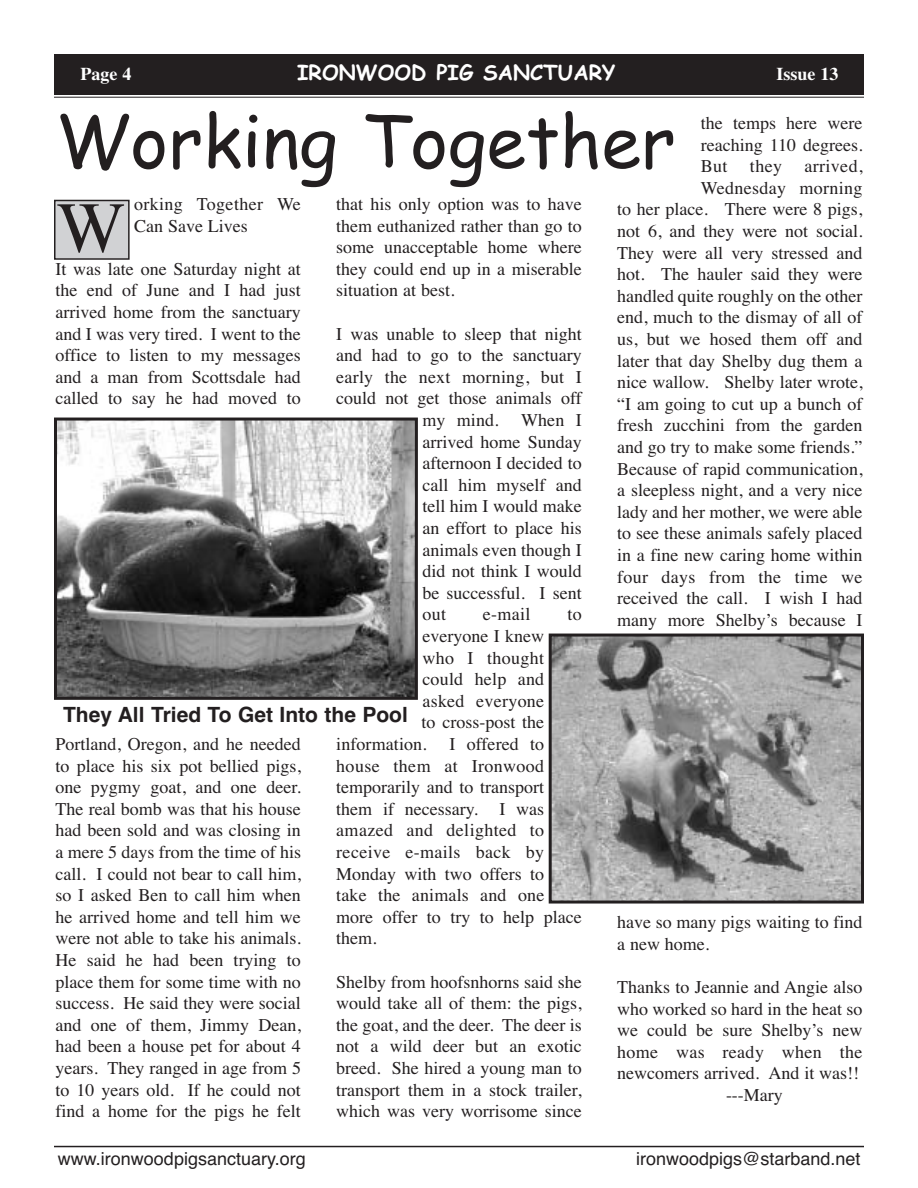
<style>
.page{position:relative;width:918px;height:1188px;background:#fff}
.page>*{position:absolute;margin:0;border:0;box-sizing:border-box;transform-origin:0 0}
.t1{font:72px "Comic Sans MS";color:#231f20}
.t2{font:72px "Times";color:#231f20}
.t3{font:700 21px "Helvetica";color:#231f20}
.t4{font:700 21px "Comic Sans MS";color:#fff}
.t5{font:18px/21.6px "Times";color:#231f20;text-align:justify}
.t6{font:18px "Helvetica";color:#231f20}
.t7{font:18px "Times";letter-spacing:.02em;color:#231f20}
.t8{font:700 18px "Times";color:#fff}
</style>
<div class="page">
<div style="left:54px;top:54px;width:810px;height:40px;background:#231f20"></div>
<hr style="left:54px;top:97px;width:810px;height:1px;background:#231f20">
<hr style="left:54px;top:1146px;width:810px;height:1px;background:#231f20">
<div style="left:56px;top:201px;width:72px;height:57px;background:#d1d2d4"></div>
<div style="left:54px;top:200px;width:76px;height:60px;border:2px solid #231f20"></div>
<img style="left:58px;top:422px;width:356px;height:274px">
<div style="left:54px;top:418px;width:364px;height:282px;border:3px solid #231f20"></div>
<img style="left:553px;top:638px;width:307px;height:262px">
<div style="left:549px;top:634px;width:315px;height:270px;border:3px solid #231f20"></div>
<p class="t8" style="left:80px;top:63px;width:52px">Page 4</p>
<p class="t4" style="left:297px;top:60px;width:320px">IRONWOOD PIG SANCTUARY</p>
<p class="t8" style="left:777px;top:63px;width:63px">Issue 13</p>
<h1 class="t1" style="left:56px;top:100px;width:621px">Working Together</h1>
<p class="t5" style="left:617px;top:112px;width:247px;text-align:right">the temps here were<br>reaching 110 degrees.<br>But they arrived,<br>Wednesday morning<br>to her place. There were 8 pigs, not 6, and they were not social.<br>They were all very stressed and hot. The hauler said they were handled quite roughly on the other end, much to the dismay of all of us, but we hosed them off and later that day Shelby dug them a nice wallow. Shelby later wrote, “I am going to cut up a bunch of fresh zucchini from the garden and go try to make some friends.”<br>Because of rapid communication, a sleepless night, and a very nice lady and her mother, we were able to see these animals safely placed in a fine new caring home within four days from the time we received the call. I wish I had many more Shelby’s because I</p>
<p class="t5" style="left:336px;top:193px;width:247px">that his only option was to have them euthanized rather than go to some unacceptable home where they could end up in a miserable situation at best.</p>
<p class="t5" style="left:336px;top:323px;width:247px">I was unable to sleep that night</p>
<p class="t5" style="left:336px;top:344px;width:247px">and had to go to the sanctuary</p>
<p class="t5" style="left:336px;top:366px;width:247px">early the next morning, but I</p>
<p class="t5" style="left:336px;top:387px;width:247px">could not get those animals off</p>
<p class="t5" style="left:422px;top:409px;width:161px">my mind. When I</p>
<p class="t5" style="left:422px;top:431px;width:161px">arrived home Sunday</p>
<p class="t5" style="left:422px;top:452px;width:161px">afternoon I decided to</p>
<p class="t5" style="left:422px;top:474px;width:161px">call him myself and</p>
<p class="t5" style="left:422px;top:495px;width:161px">tell him I would make</p>
<p class="t5" style="left:422px;top:517px;width:161px">an effort to place his</p>
<p class="t5" style="left:422px;top:539px;width:161px">animals even though I</p>
<p class="t5" style="left:422px;top:560px;width:161px">did not think I would</p>
<p class="t5" style="left:422px;top:582px;width:161px">be successful. I sent</p>
<p class="t5" style="left:422px;top:603px;width:25px">out</p>
<p class="t5" style="left:483px;top:603px;width:49px">e-mail</p>
<p class="t5" style="left:567px;top:603px;width:16px">to</p>
<p class="t5" style="left:422px;top:625px;width:123px">everyone I knew</p>
<p class="t7" style="left:422px;top:647px;width:123px">who I thought</p>
<p class="t5" style="left:422px;top:668px;width:123px">could help and</p>
<p class="t5" style="left:422px;top:690px;width:123px">asked everyone</p>
<p class="t5" style="left:422px;top:711px;width:124px">to cross-post the</p>
<p class="t5" style="left:336px;top:733px;width:92px">information.</p>
<p class="t5" style="left:134px;top:193px;width:168px">orking Together We<br>Can Save Lives</p>
<p class="t5" style="left:55px;top:258px;width:247px">It was late one Saturday night at the end of June and I had just arrived home from the sanctuary and I was very tired. I went to the office to listen to my messages and a man from Scottsdale had called to say he had moved to</p>
<h1 class="t2" style="left:57px;top:185px;width:69px">W</h1>
<p class="t3" style="left:63px;top:702px;width:346px">They All Tried To Get Into the Pool</p>
<p class="t5" style="left:55px;top:733px;width:247px">Portland, Oregon, and he needed to place his six pot bellied pigs, one pygmy goat, and one deer.<br>The real bomb was that his house had been sold and was closing in a mere 5 days from the time of his call. I could not bear to call him, so I asked Ben to call him when he arrived home and tell him we were not able to take his animals.<br>He said he had been trying to place them for some time with no success. He said they were social and one of them, Jimmy Dean, had been a house pet for about 4 years. They ranged in age from 5 to 10 years old. If he could not find a home for the pigs he felt</p>
<p class="t5" style="left:336px;top:733px;width:247px;text-align:left;text-indent:113px">I offered to house them at Ironwood temporarily and to transport them if necessary. I was amazed and delighted to receive e-mails back by<br>Monday with two offers to<br>take the animals and one more offer to try to help place them.</p>
<p class="t5" style="left:336px;top:971px;width:247px">Shelby from hoofsnhorns said she would take all of them: the pigs, the goat, and the deer. The deer is not a wild deer but an exotic breed. She hired a young man to transport them in a stock trailer, which was very worrisome since</p>
<p class="t5" style="left:617px;top:911px;width:247px">have so many pigs waiting to find a new home.</p>
<p class="t5" style="left:617px;top:976px;width:247px">Thanks to Jeannie and Angie also</p>
<p class="t5" style="left:617px;top:998px;width:247px">who worked so hard in the heat so</p>
<p class="t5" style="left:617px;top:1019px;width:247px">we could be sure Shelby’s new</p>
<p class="t7" style="left:617px;top:1041px;width:247px">home was ready when the</p>
<p class="t5" style="left:617px;top:1062px;width:244px">newcomers arrived. And it was!!</p>
<p class="t5" style="left:726px;top:1084px;width:58px">---Mary</p>
<p class="t6" style="left:58px;top:1148px;width:249px">www.ironwoodpigsanctuary.org</p>
<p class="t6" style="left:636px;top:1148px;width:226px">ironwoodpigs@starband.net</p>
</div>
